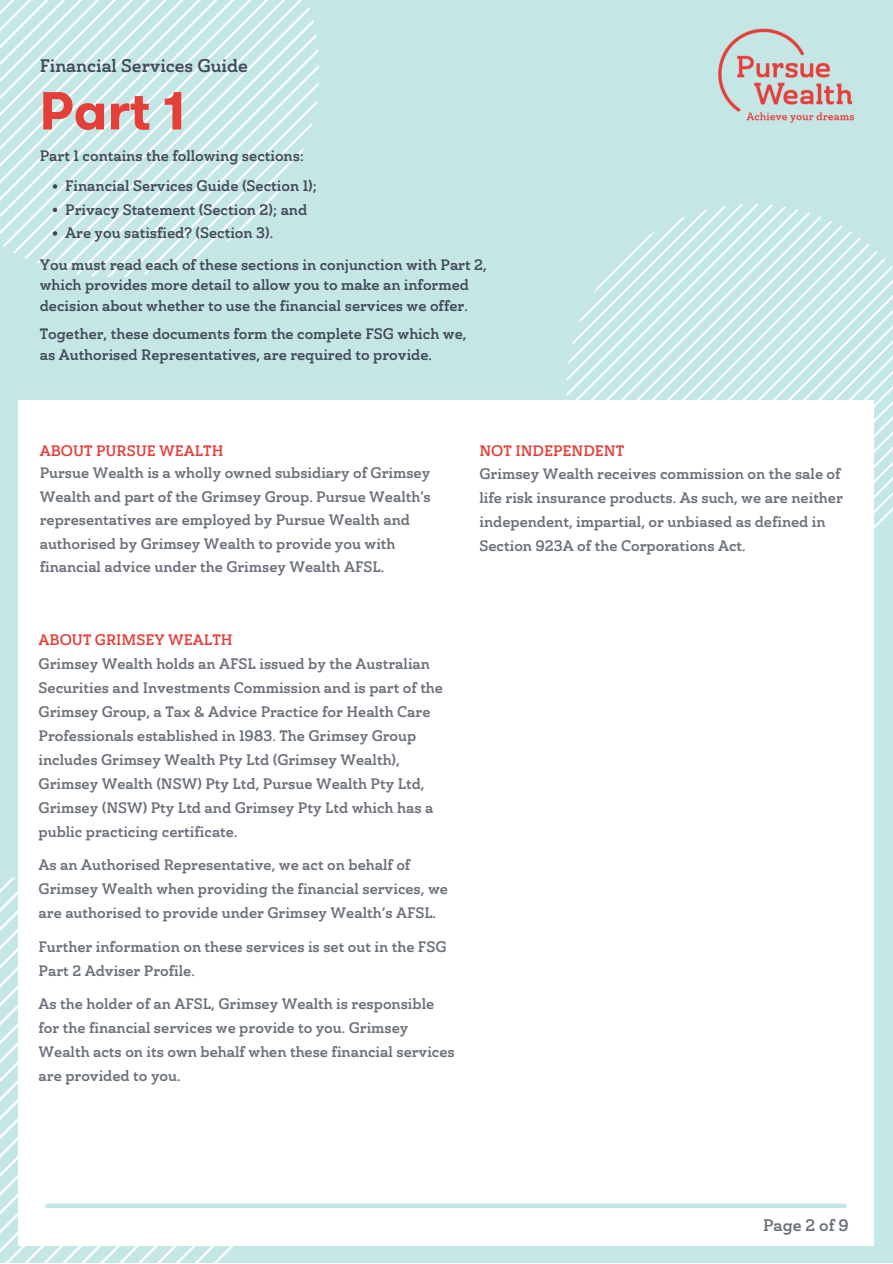
<style>
.page{position:relative;width:893px;height:1264px;background:#fff}
.page>*{position:absolute;margin:0;border:0;box-sizing:border-box;transform-origin:0 0}
.t1{font:700 53.4px "GT Walsheim";color:#e53f3a}
.t2{font:18px "Ainslie Slab Nor Dem";color:#434b5a}
.t3{font:16.5px "Ainslie Slab Nor Dem";color:#6b717b}
.t4{font:15px/24px "Ainslie Slab Nor Dem";color:#6b717b}
.t5{font:15px/20.5px "Ainslie Slab Nor Dem";color:#434b5a}
.t6{font:15px "Ainslie Slab Nor Dem";color:#e53f3a}
</style>
<div class="page">
<div style="left:0;top:0;width:892px;height:1262px;background:#c4e7e6"></div>
<svg style="left:566px;top:204px;width:326px;height:372px"></svg>
<svg style="left:0;top:877px;width:280px;height:385px"></svg>
<div style="left:18px;top:400px;width:855px;height:845px;background:#fff"></div>
<img style="left:718px;top:28px;width:137px;height:95px">
<div style="left:47px;top:1203px;width:797px;height:5px;background:#c4e7e6"></div>
<svg style="left:0;top:0;width:319px;height:277px"></svg>
<p class="t2" style="left:40px;top:55px;width:209px">Financial Services Guide</p>
<h1 class="t1" style="left:40px;top:89px;width:146px">Part 1</h1>
<p class="t5" style="left:40px;top:146px;width:265px">Part 1 contains the following sections:</p>
<p class="t5" style="left:65px;top:174px;width:253px;line-height:23.5px">Financial Services Guide (Section 1);<br>Privacy Statement (Section 2); and<br>Are you satisfied? (Section 3).</p>
<p class="t5" style="left:40px;top:254px;width:448px">You must read each of these sections in conjunction with Part 2, which provides more detail to allow you to make an informed decision about whether to use the financial services we offer.</p>
<p class="t5" style="left:40px;top:324px;width:428px">Together, these documents form the complete FSG which we, as Authorised Representatives, are required to provide.</p>
<p class="t6" style="left:40px;top:442px;width:185px">ABOUT PURSUE WEALTH</p>
<p class="t4" style="left:40px;top:461px;width:392px;line-height:23.5px">Pursue Wealth is a wholly owned subsidiary of Grimsey Wealth and part of the Grimsey Group. Pursue Wealth's representatives are employed by Pursue Wealth and authorised by Grimsey Wealth to provide you with financial advice under the Grimsey Wealth AFSL.</p>
<p class="t6" style="left:39px;top:631px;width:195px">ABOUT GRIMSEY WEALTH</p>
<p class="t4" style="left:39px;top:651px;width:406px">Grimsey Wealth holds an AFSL issued by the Australian Securities and Investments Commission and is part of the Grimsey Group, a Tax &amp; Advice Practice for Health Care Professionals established in 1983. The Grimsey Group includes Grimsey Wealth Pty Ltd (Grimsey Wealth), Grimsey Wealth (NSW) Pty Ltd, Pursue Wealth Pty Ltd, Grimsey (NSW) Pty Ltd and Grimsey Pty Ltd which has a public practicing certificate.</p>
<p class="t4" style="left:39px;top:853px;width:411px">As an Authorised Representative, we act on behalf of<br>Grimsey Wealth when providing the financial services, we are authorised to provide under Grimsey Wealth’s AFSL.</p>
<p class="t4" style="left:39px;top:934px;width:409px">Further information on these services is set out in the FSG<br>Part 2 Adviser Profile.</p>
<p class="t4" style="left:39px;top:991px;width:418px">As the holder of an AFSL, Grimsey Wealth is responsible for the financial services we provide to you. Grimsey Wealth acts on its own behalf when these financial services are provided to you.</p>
<p class="t6" style="left:479px;top:442px;width:146px">NOT INDEPENDENT</p>
<p class="t4" style="left:479px;top:462px;width:365px">Grimsey Wealth receives commission on the sale of life risk insurance products. As such, we are neither independent, impartial, or unbiased as defined in Section 923A of the Corporations Act.</p>
<p class="t3" style="left:763px;top:1215px;width:87px">Page 2 of 9</p>
</div>
